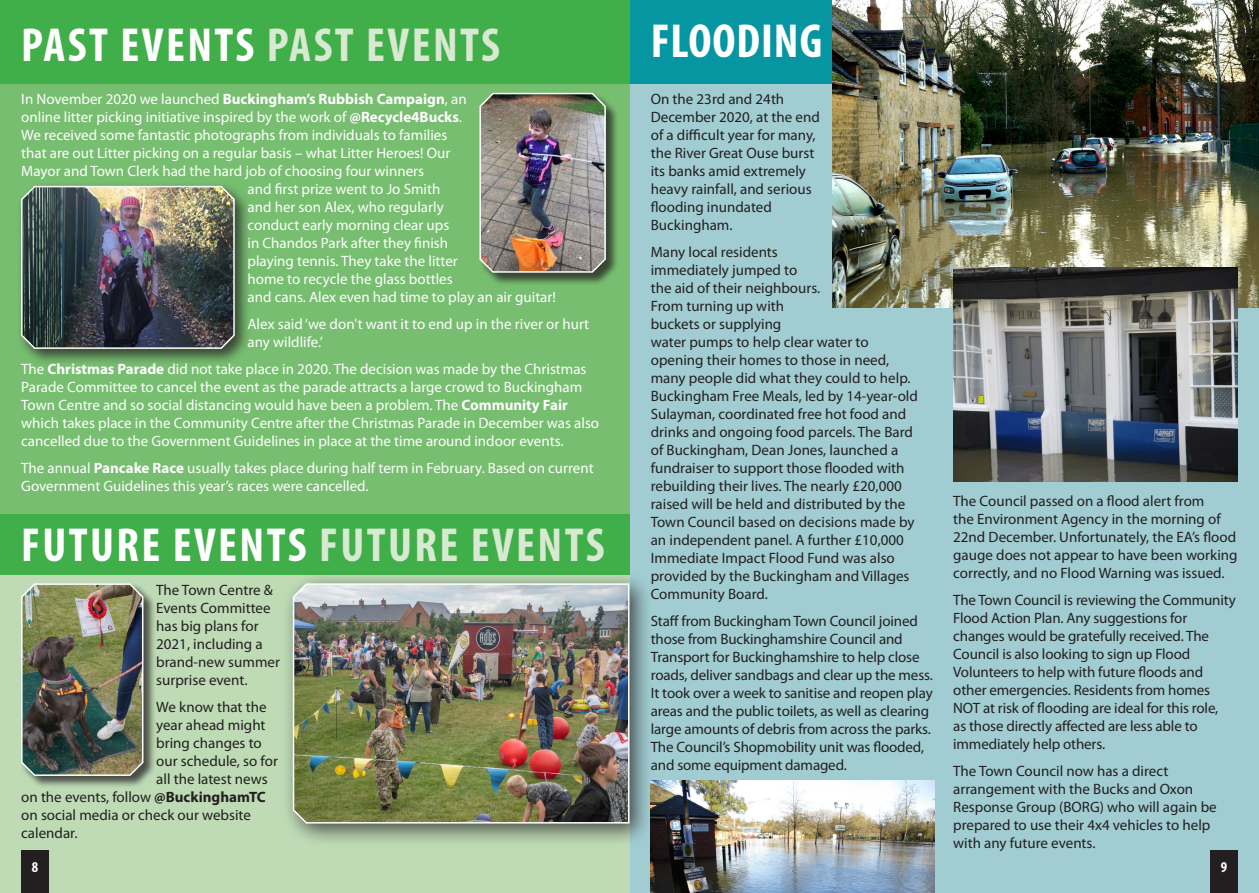
<style>
.page{position:relative;width:1259px;height:893px;background:#fff}
.page>*{position:absolute;margin:0;border:0;box-sizing:border-box;transform-origin:0 0}
.A_heading{font:700 condensed 48px "Myriad Pro";letter-spacing:.05em;color:#fff}
.A_heading-2{font:700 condensed 48px "Myriad Pro";letter-spacing:.02em;color:#fff}
.Text_1{font:15px/18px "Myriad Pro";color:#231f20}
.Text_1-2{font:15px/18px "Myriad Pro";color:#fff}
.t1{font:700 condensed 15px "Myriad Pro";color:#fff}
.s1{color:#d8e9d2}
.s2{font-weight:700}
</style>
<div class="page">
<div style="left:629px;top:68px;width:630px;height:825px;background:#a1cdd2"></div>
<div style="left:629px;top:0;width:630px;height:83px;background:#0696a1"></div>
<div style="left:0;top:572px;width:629px;height:321px;background:#bedbb6"></div>
<div style="left:0;top:83px;width:629px;height:492px;background:#77be70"></div>
<div style="left:21px;top:850px;width:28px;height:43px;background:#231f20"></div>
<div style="left:0;top:0;width:629px;height:83px;background:#40ae49"></div>
<div style="left:1210px;top:850px;width:27px;height:43px;background:#231f20"></div>
<div style="left:0;top:514px;width:629px;height:61px;background:#40ae49"></div>
<div style="left:480px;top:93px;width:139px;height:193px;background:#231f20;opacity:.75"></div>
<img style="left:479px;top:92px;width:127px;height:181px">
<div style="left:281px;top:572px;width:372px;height:275px;background:#231f20;opacity:.75"></div>
<img style="left:292px;top:582px;width:338px;height:242px">
<div style="left:20px;top:583px;width:136px;height:205px;background:#231f20;opacity:.75"></div>
<img style="left:20px;top:583px;width:124px;height:194px">
<div style="left:16px;top:181px;width:235px;height:184px;background:#231f20;opacity:.75"></div>
<img style="left:20px;top:184px;width:215px;height:166px">
<img style="left:832px;top:0;width:427px;height:307px">
<img style="left:651px;top:780px;width:284px;height:113px">
<img style="left:953px;top:267px;width:284px;height:215px">
<p class="A_heading" style="left:21px;top:19px;width:480px">PAST EVENTS <span class="s1">PAST EVENTS</span></p>
<p class="Text_1-2" style="left:21px;top:90px;width:447px">In November 2020 we launched <span class="s2">Buckingham’s Rubbish Campaign</span>, an</p>
<p class="Text_1-2" style="left:21px;top:108px;width:442px">online litter picking initiative inspired by the work of <span class="s2">@Recycle4Bucks</span>.</p>
<p class="Text_1-2" style="left:21px;top:126px;width:427px">We received some fantastic photographs from individuals to families</p>
<p class="Text_1-2" style="left:21px;top:144px;width:430px">that are out Litter picking on a regular basis – what Litter Heroes! Our</p>
<p class="Text_1-2" style="left:21px;top:162px;width:404px">Mayor and Town Clerk had the hard job of choosing four winners</p>
<p class="Text_1-2" style="left:247px;top:180px;width:194px">and first prize went to Jo Smith</p>
<p class="Text_1-2" style="left:247px;top:198px;width:198px">and her son Alex, who regularly</p>
<p class="Text_1-2" style="left:247px;top:216px;width:203px">conduct early morning clear ups</p>
<p class="Text_1-2" style="left:247px;top:234px;width:202px">in Chandos Park after they finish</p>
<p class="Text_1-2" style="left:247px;top:252px;width:212px">playing tennis. They take the litter</p>
<p class="Text_1-2" style="left:247px;top:270px;width:207px">home to recycle the glass bottles</p>
<p class="Text_1-2" style="left:247px;top:288px;width:310px">and cans. Alex even had time to play an air guitar!</p>
<p class="Text_1-2" style="left:247px;top:315px;width:343px">Alex said ‘we don't want it to end up in the river or hurt any wildlife.’</p>
<p class="Text_1-2" style="left:21px;top:360px;width:579px">The <span class="s2">Christmas Parade</span> did not take place in 2020. The decision was made by the Christmas Parade Committee to cancel the event as the parade attracts a large crowd to Buckingham Town Centre and so social distancing would have been a problem. The <span class="s2">Community Fair </span>which takes place in the Community Centre after the Christmas Parade in December was also cancelled due to the Government Guidelines in place at the time around indoor events.</p>
<p class="Text_1-2" style="left:21px;top:459px;width:574px">The annual <span class="s2">Pancake Race</span> usually takes place during half term in February. Based on current<br>Government Guidelines this year’s races were cancelled.</p>
<p class="A_heading" style="left:21px;top:519px;width:585px">FUTURE EVENTS <span class="s1">FUTURE EVENTS</span></p>
<p class="Text_1" style="left:156px;top:580px;width:125px">The Town Centre &amp;<br>Events Committee has big plans for<br>2021, including a brand-new summer surprise event.</p>
<p class="Text_1" style="left:156px;top:697px;width:112px">We know that the</p>
<p class="Text_1" style="left:156px;top:715px;width:111px">year ahead might</p>
<p class="Text_1" style="left:156px;top:733px;width:107px">bring changes to</p>
<p class="Text_1" style="left:156px;top:751px;width:123px">our schedule, so for</p>
<p class="Text_1" style="left:156px;top:769px;width:113px">all the latest news</p>
<p class="Text_1" style="left:21px;top:787px;width:246px">on the events, follow <span class="s2">@BuckinghamTC</span></p>
<p class="Text_1" style="left:21px;top:805px;width:231px">on social media or check our website</p>
<p class="Text_1" style="left:21px;top:823px;width:58px">calendar.</p>
<p class="t1" style="left:32px;top:858px;width:8px">8</p>
<p class="A_heading-2" style="left:651px;top:15px;width:173px">FLOODING</p>
<p class="Text_1" style="left:651px;top:90px;width:171px">On the 23rd and 24th<br>December 2020, at the end of a difficult year for many, the River Great Ouse burst its banks amid extremely heavy rainfall, and serious flooding inundated<br>Buckingham.</p>
<p class="Text_1" style="left:651px;top:243px;width:269px">Many local residents<br>immediately jumped to<br>the aid of their neighbours.<br>From turning up with<br>buckets or supplying<br>water pumps to help clear water to opening their homes to those in need, many people did what they could to help.<br>Buckingham Free Meals, led by 14-year-old Sulayman, coordinated free hot food and drinks and ongoing food parcels. The Bard of Buckingham, Dean Jones, launched a fundraiser to support those flooded with rebuilding their lives. The nearly £20,000 raised will be held and distributed by the Town Council based on decisions made by an independent panel. A further £10,000<br>Immediate Impact Flood Fund was also provided by the Buckingham and Villages Community Board.</p>
<p class="Text_1" style="left:651px;top:612px;width:283px">Staff from Buckingham Town Council joined those from Buckinghamshire Council and Transport for Buckinghamshire to help close roads, deliver sandbags and clear up the mess.<br>It took over a week to sanitise and reopen play areas and the public toilets, as well as clearing large amounts of debris from across the parks.<br>The Council’s Shopmobility unit was flooded, and some equipment damaged.</p>
<p class="Text_1" style="left:953px;top:491px;width:286px">The Council passed on a flood alert from<br>the Environment Agency in the morning of 22nd December. Unfortunately, the EA’s flood gauge does not appear to have been working correctly, and no Flood Warning was issued.</p>
<p class="Text_1" style="left:953px;top:590px;width:284px">The Town Council is reviewing the Community Flood Action Plan. Any suggestions for changes would be gratefully received. The Council is also looking to sign up Flood Volunteers to help with future floods and other emergencies. Residents from homes NOT at risk of flooding are ideal for this role,<br>as those directly affected are less able to immediately help others.</p>
<p class="Text_1" style="left:953px;top:761px;width:265px">The Town Council now has a direct arrangement with the Bucks and Oxon Response Group (BORG) who will again be prepared to use their 4x4 vehicles to help with any future events.</p>
<p class="t1" style="left:1220px;top:858px;width:8px">9</p>
</div>
